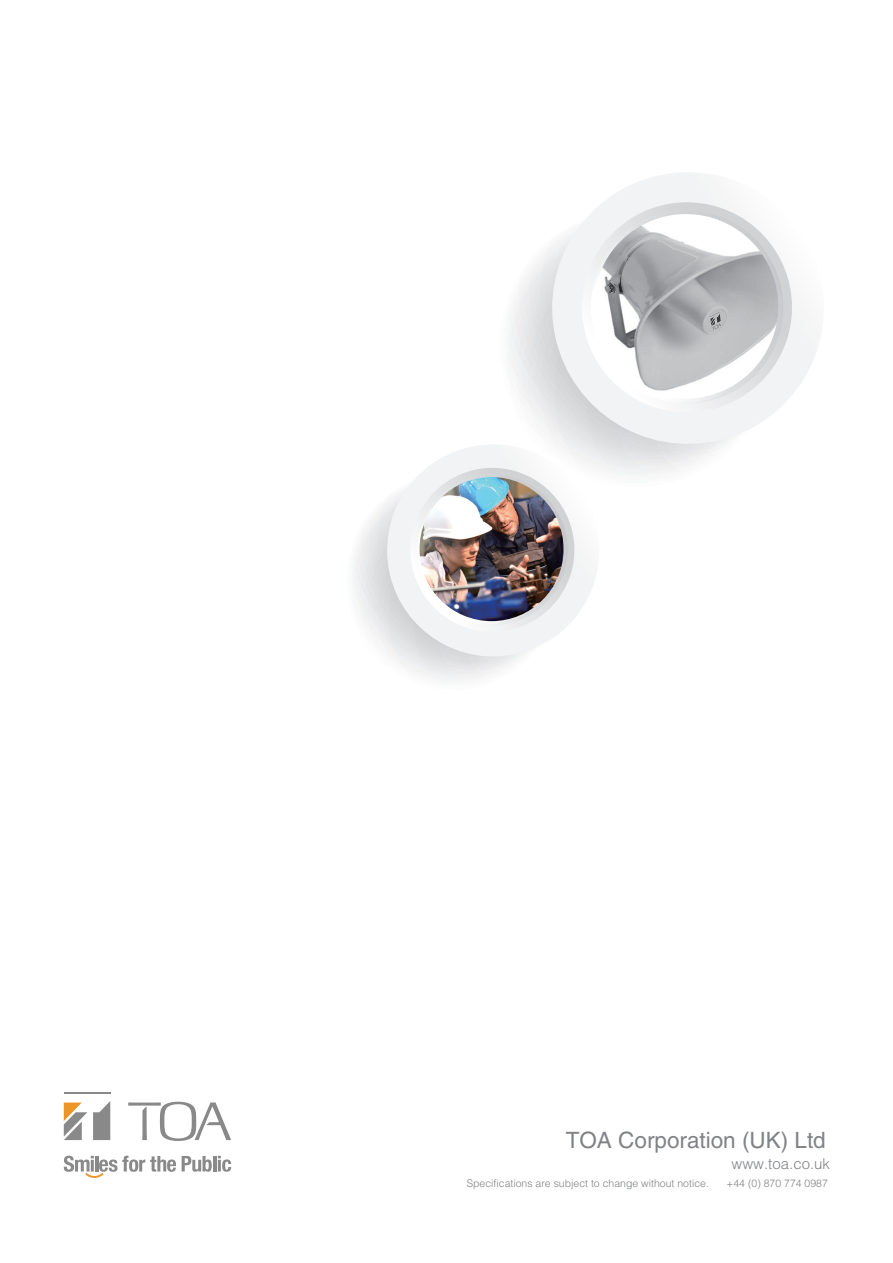
<style>
.page{position:relative;width:893px;height:1263px;background:#fff}
.page>*{position:absolute;margin:0;border:0;box-sizing:border-box;transform-origin:0 0}
.t1{font:22.5px "Helvetica LT Std";color:#808285}
.t2{font:300 15px "Helvetica LT Std";color:#808285}
.t3{font:300 10.5px "Helvetica LT Std";color:#808285}
</style>
<div class="page">
<svg style="left:182px;top:1156px;width:30px;height:16px"></svg>
<hr style="left:213px;top:1156px;width:3px;height:15px;background:#89898a">
<svg style="left:218px;top:1156px;width:13px;height:16px"></svg>
<svg style="left:64px;top:1156px;width:112px;height:22px"></svg>
<svg style="left:64px;top:1102px;width:23px;height:38px"></svg>
<hr style="left:64px;top:1092px;width:46px;height:1px;background:#89898a">
<svg style="left:93px;top:1101px;width:17px;height:39px"></svg>
<svg style="left:128px;top:1102px;width:103px;height:39px"></svg>
<svg style="left:508px;top:260px;width:195px;height:215px"></svg>
<svg style="left:539px;top:173px;width:280px;height:284px"></svg>
<svg style="left:569px;top:199px;width:236px;height:226px"></svg>
<img style="left:594px;top:214px;width:184px;height:185px;border-radius:92px">
<svg style="left:434px;top:444px;width:176px;height:160px"></svg>
<svg style="left:353px;top:463px;width:231px;height:217px"></svg>
<img style="left:420px;top:477px;width:144px;height:144px;border-radius:72px">
<h1 class="t1" style="left:566px;top:1127px;width:262px">TOA Corporation (UK) Ltd</h1>
<h2 class="t2" style="left:732px;top:1154px;width:100px">www.toa.co.uk</h2>
<p class="t3" style="left:467px;top:1176px;width:244px">Specifications are subject to change without notice.</p>
<p class="t3" style="left:726px;top:1176px;width:103px">+44 (0) 870 774 0987</p>
</div>
